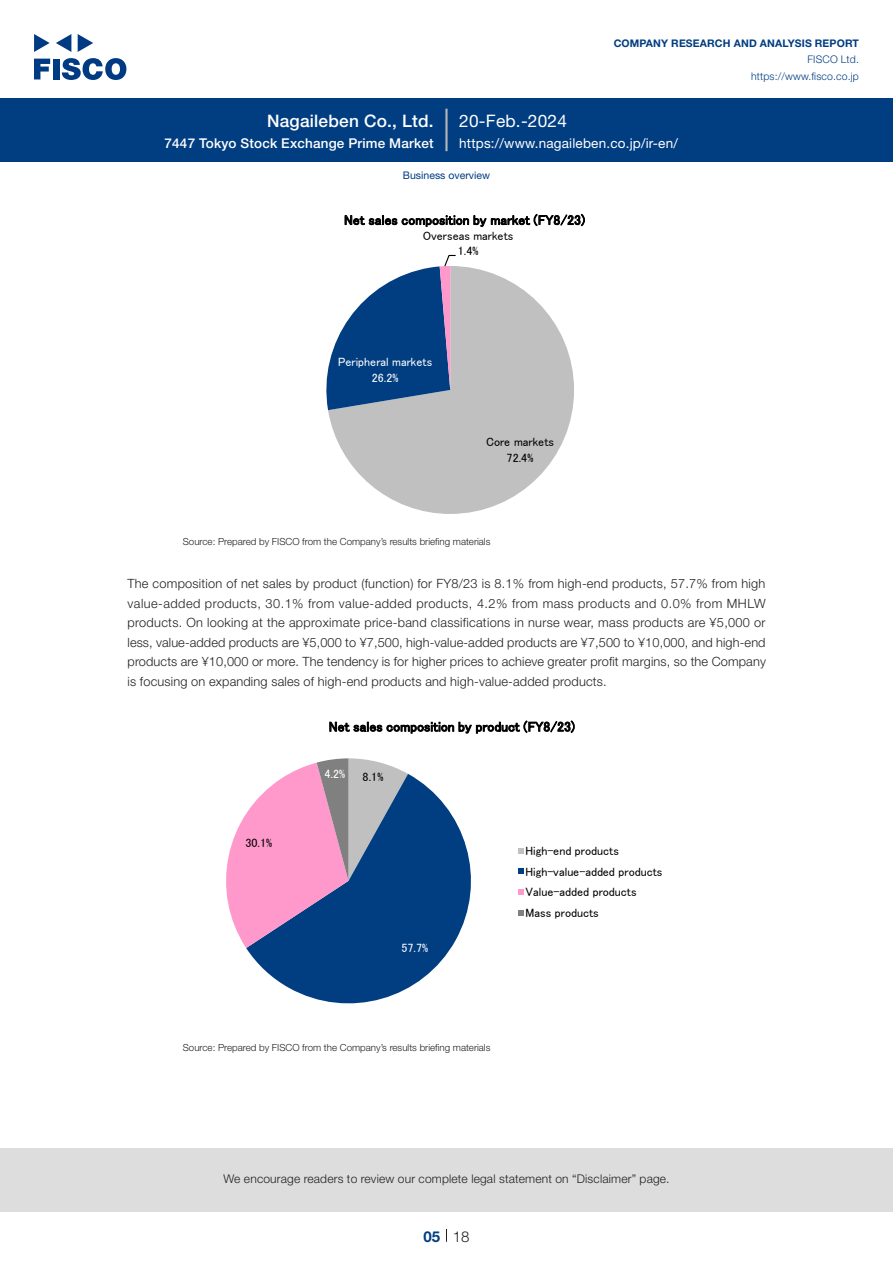
<style>
.page{position:relative;width:893px;height:1263px;background:#fff}
.page>*{position:absolute;margin:0;border:0;box-sizing:border-box;transform-origin:0 0}
.t1{font:500 17.25px "Helvetica Neue LT Std";letter-spacing:.015em;color:#fff}
.t2{font:17.25px "Helvetica Neue LT Std";letter-spacing:.015em;color:#fff}
.t3{font:300 15px "Helvetica Neue LT Std";color:#231f20}
.t4{font:700 15px "Helvetica Neue LT Std";color:#003d81}
.t5{font:13.5px "MS P Gothic";letter-spacing:.01em;color:#000}
.t6{font:13.5px "Helvetica Neue LT Std";letter-spacing:.015em;color:#fff}
.t7{font:500 13.5px "Helvetica Neue LT Std";letter-spacing:.015em;color:#fff}
.本文_e{font:300 12.75px/19.5px "Helvetica Neue LT Std";letter-spacing:.015em;color:#231f20;text-align:justify}
.t8{font:12.15px "MS P Gothic";color:#fff}
.t9{font:12.15px "MS P Gothic";color:#000}
.t10{font:12px/20.9px "MS P Gothic";color:#000;text-align:center}
.t11{font:300 12px "Helvetica Neue LT Std";letter-spacing:.015em;color:#231f20}
.t12{font:12px "MS P Gothic";color:#fff}
.t13{font:700 10.5px "Helvetica Neue LT Std";letter-spacing:.015em;color:#003d81}
.t14{font:300 10.5px/16.5px "Helvetica Neue LT Std";letter-spacing:.015em;color:#003d81;text-align:right}
.ヘッダー_e{font:10.5px "Helvetica Neue LT Std";color:#003d81}
.表組み基本スタイル_en{font:300 9.75px "Helvetica Neue LT Std";color:#231f20}
</style>
<div class="page">
<div style="left:0;top:1148px;width:893px;height:64px;background:#ddd"></div>
<svg style="left:34px;top:59px;width:16px;height:20px"></svg>
<div style="left:53px;top:59px;width:6px;height:20px;background:#003a83"></div>
<svg style="left:62px;top:58px;width:64px;height:22px"></svg>
<svg style="left:34px;top:34px;width:16px;height:18px"></svg>
<svg style="left:78px;top:34px;width:15px;height:18px"></svg>
<svg style="left:56px;top:34px;width:15px;height:18px"></svg>
<div style="left:0;top:98px;width:893px;height:64px;background:#003d81"></div>
<hr style="left:445px;top:109px;width:3px;height:42px;background:#b5b5b6">
<svg style="left:446px;top:1229px;width:1px;height:13px"></svg>
<svg style="left:328px;top:266px;width:246px;height:248px;fill:#c0c0c0"></svg>
<svg style="left:326px;top:254px;width:131px;height:156px"></svg>
<svg style="left:246px;top:774px;width:225px;height:230px;fill:#003d81"></svg>
<svg style="left:226px;top:758px;width:182px;height:190px;background:#a38cb5"></svg>
<svg style="left:518px;top:848px;width:5px;height:5px"></svg>
<svg style="left:518px;top:869px;width:5px;height:5px"></svg>
<svg style="left:518px;top:889px;width:5px;height:6px"></svg>
<svg style="left:518px;top:910px;width:5px;height:6px"></svg>
<h1 class="t1" style="left:267px;top:110px;width:168px">Nagaileben Co., Ltd.</h1>
<p class="t7" style="left:165px;top:135px;width:271px">7447 Tokyo Stock Exchange Prime Market</p>
<h1 class="t2" style="left:459px;top:110px;width:109px">20-Feb.-2024</h1>
<p class="t13" style="left:614px;top:37px;width:247px">COMPANY RESEARCH AND ANALYSIS REPORT</p>
<p class="t14" style="left:751px;top:51px;width:109px">FISCO Ltd. https://www.fisco.co j p.</p>
<p class="t6" style="left:459px;top:135px;width:220px">https://www.nagaileben. c o j p. -i r/ e n /</p>
<p class="ヘッダー_e" style="left:403px;top:169px;width:89px">Business overview</p>
<p class="t5" style="left:344px;top:213px;width:242px">Net sales composition by market (FY8/23(</p>
<p class="t10" style="left:423px;top:225px;width:92px">Overseas markets</p>
<p class="t9" style="left:458px;top:245px;width:22px">1.4%</p>
<p class="t12" style="left:338px;top:356px;width:96px">Peripheral markets</p>
<p class="t8" style="left:372px;top:371px;width:28px">26.2%</p>
<p class="t10" style="left:486px;top:434px;width:70px;line-height:15.6px">Core markets<br>72.4%</p>
<p class="表組み基本スタイル_en" style="left:183px;top:536px;width:309px">Source: Prepared by FISCO from the Company s’ results briefing materials</p>
<p class="本文_e" style="left:128px;top:574px;width:640px">The composition of net sales by product (function) for FY8/23 is 8.1% from high-end products, 57.7% from high value-added products, 30.1% from value-added products, 4.2% from mass products and 0.0% from MHLW products. On looking at the approximate price-band classifications in nurse wear, mass products are ¥5,000 or less, value-added products are ¥5,000 to ¥7,500, high-value-added products are ¥7,500 to ¥10,000, and high-end products are ¥10,000 or more. The tendency is for higher prices to achieve greater profit margins, so the Company is focusing on expanding sales of high-end products and high-value-added products.</p>
<p class="t5" style="left:329px;top:720px;width:247px">Net sales composition by product (FY8/23(</p>
<p class="t10" style="left:245px;top:832px;width:28px">30.1%</p>
<p class="t12" style="left:324px;top:767px;width:22px">4.2%</p>
<p class="t10" style="left:363px;top:766px;width:22px">8.1%</p>
<p class="t12" style="left:401px;top:942px;width:28px">57.7%</p>
<p class="t10" style="left:526px;top:840px;width:138px;text-align:left">High-end products<br>High-value-added products<br>Value-added products<br>Mass products</p>
<p class="表組み基本スタイル_en" style="left:183px;top:1041px;width:309px">Source: Prepared by FISCO from the Company s’ results briefing materials</p>
<p class="t11" style="left:223px;top:1171px;width:448px">We encourage readers to review our complete legal statement on “Disclaimer” page.</p>
<p class="t4" style="left:423px;top:1227px;width:18px">05</p>
<p class="t3" style="left:453px;top:1227px;width:18px">18</p>
</div>
